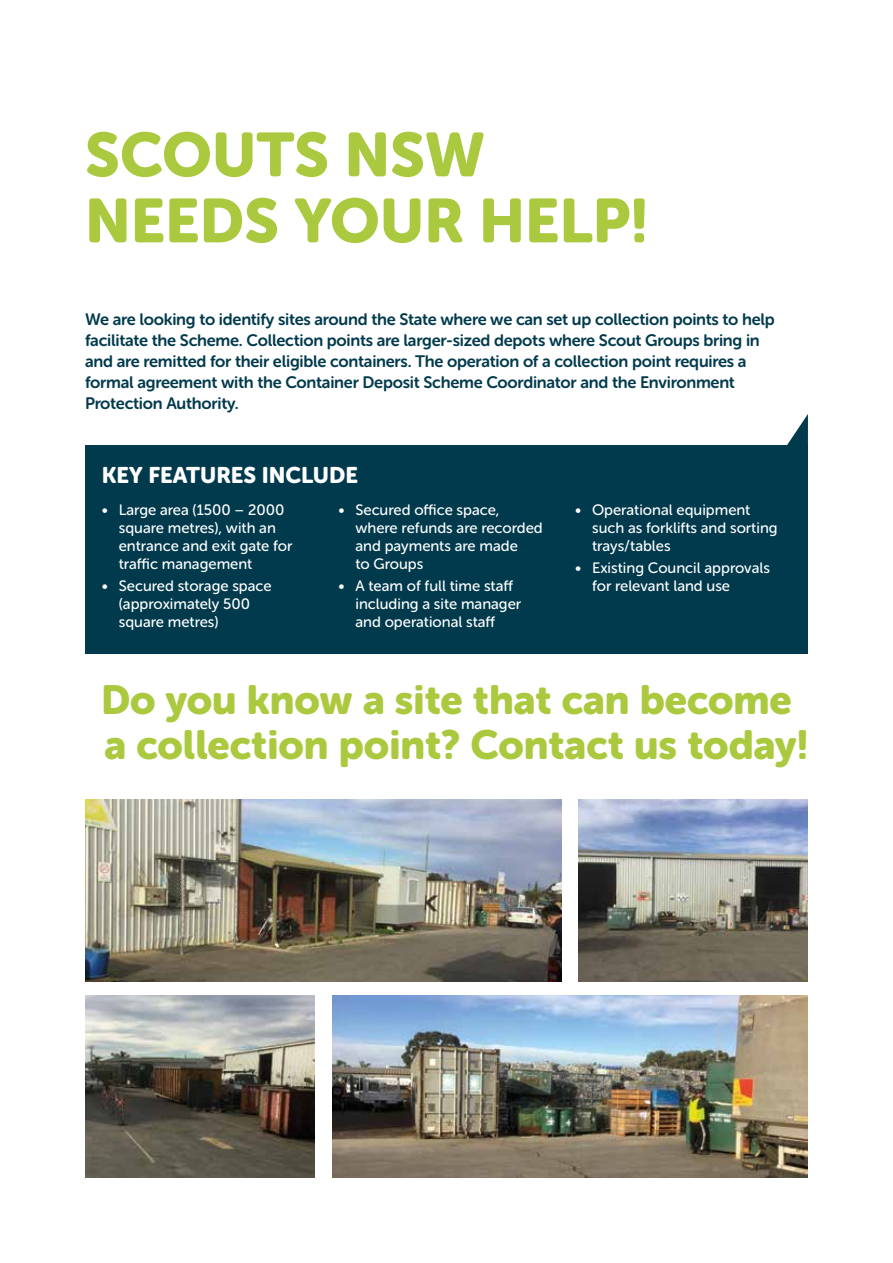
<style>
.page{position:relative;width:893px;height:1263px;background:#fff}
.page>*{position:absolute;margin:0;border:0;box-sizing:border-box;transform-origin:0 0}
.t1{font:61.5px/66px "Museo Sans Rounded 900";color:#aac93e}
.t2{font:40.5px/45px "Museo Sans Rounded 900";color:#aac93e}
.t3{font:22.5px "Museo Sans Rounded 900";color:#fff}
.t4{font:16.5px/21px "Museo Sans Rounded 700";letter-spacing:-.015em;color:#023a4d}
.t5{font:15px/18px "Museo Sans Rounded 500";color:#fff}
</style>
<div class="page">
<hr style="left:892px;top:0;width:1px;height:1263px;background:#00394e">
<img style="left:332px;top:996px;width:476px;height:182px">
<img style="left:85px;top:799px;width:476px;height:183px">
<div style="left:85px;top:446px;width:723px;height:208px;background:#023a4d"></div>
<img style="left:85px;top:996px;width:230px;height:182px">
<img style="left:578px;top:799px;width:230px;height:183px">
<svg style="left:779px;top:414px;width:29px;height:32px"></svg>
<h1 class="t1" style="left:85px;top:122px;width:564px">SCOUTS NSW<br>NEEDS YOUR HELP!</h1>
<p class="t4" style="left:85px;top:309px;width:691px">We are looking to identify sites around the State where we can set up collection points to help facilitate the Scheme. Collection points are larger-sized depots where Scout Groups bring in and are remitted for their eligible containers. The operation of a collection point requires a formal agreement with the Container Deposit Scheme Coordinator and the Environment Protection Authority.</p>
<h3 class="t3" style="left:102px;top:463px;width:258px">KEY FEATURES INCLUDE</h3>
<p class="t5" style="left:119px;top:501px;width:175px;text-indent:-17px">• Large area (1500 – 2000 square metres), with an entrance and exit gate for traffic management</p>
<p class="t5" style="left:119px;top:577px;width:154px;text-indent:-17px">• Secured storage space (approximately 500 square metres)</p>
<p class="t5" style="left:355px;top:501px;width:189px;text-indent:-17px">• Secured office space, where refunds are recorded and payments are made<br>to Groups</p>
<p class="t5" style="left:355px;top:577px;width:167px;text-indent:-17px">• A team of full time staff including a site manager and operational staff</p>
<p class="t5" style="left:592px;top:501px;width:187px;text-indent:-17px">• Operational equipment such as forklifts and sorting trays/tables</p>
<p class="t5" style="left:592px;top:559px;width:179px;text-indent:-17px">• Existing Council approvals for relevant land use</p>
<h2 class="t2" style="left:101px;top:678px;width:709px">Do you know a site that can become a collection point? Contact us today!</h2>
</div>
